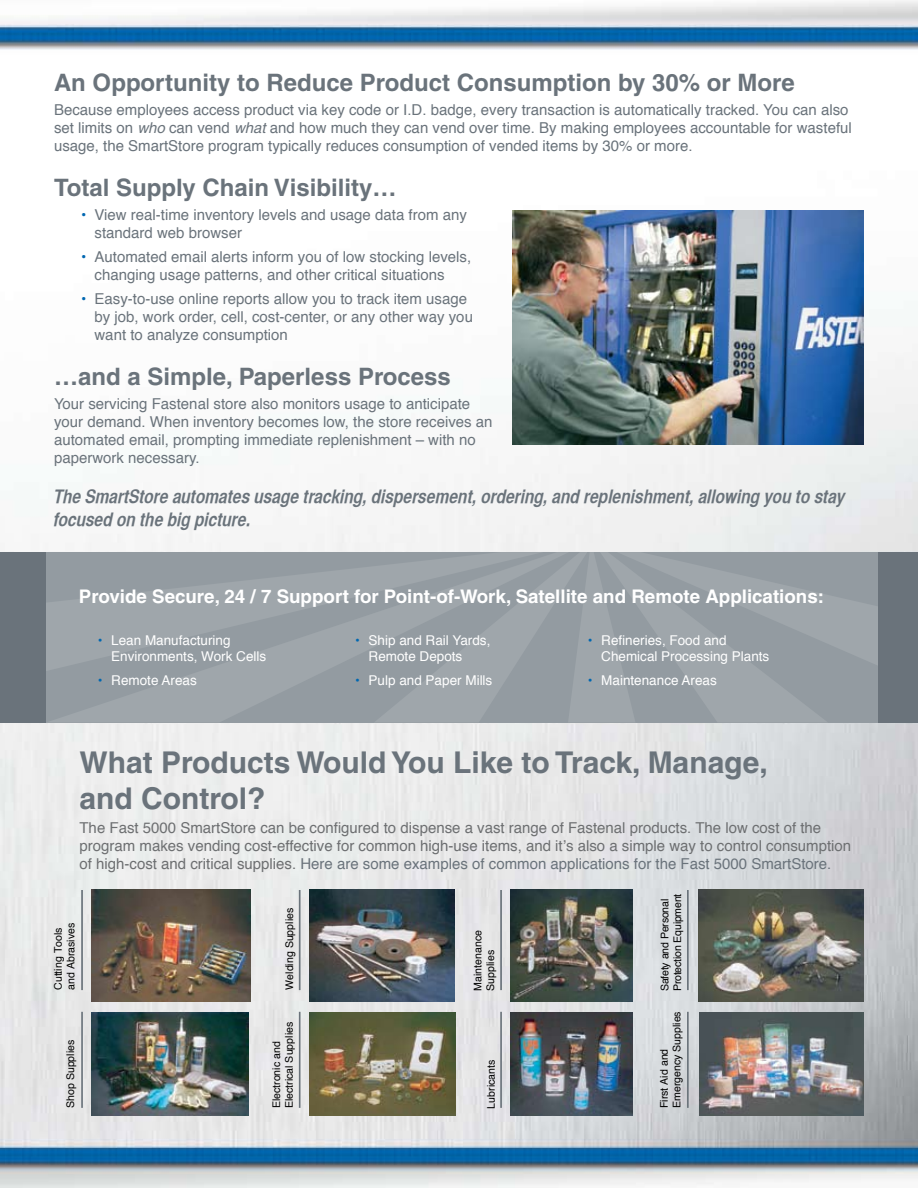
<style>
.page{position:relative;width:918px;height:1188px;background:#fff}
.page>*{position:absolute;margin:0;border:0;box-sizing:border-box;transform-origin:0 0}
.t1{font:700 30px/36px "Helvetica";color:#6a737b}
.t2{font:700 24px "Helvetica";color:#6a737b}
.t3{font:italic 18.75px/22.5px "Helvetica CY Bold";color:#6a737b}
.t4{font:700 18.75px "Helvetica";color:#fff}
.t5{font:15px/18px "Helvetica";color:#6a737b}
.t6{font:15px/18px "Helvetica";color:#6d6f71}
.t7{font:13.5px/16.2px "Helvetica";color:#fff}
.t8{font:10.5px/12.6px "Helvetica";color:#000}
.t9{font:10.5px/12.6px "Helvetica";letter-spacing:-.02em;color:#000}
.s1{font-style:italic}
.s2{color:#0067b1}
.s3{color:#6a737b}
</style>
<div class="page">
<img style="left:0;top:1px;width:918px;height:1187px">
<hr style="left:81px;top:890px;width:2px;height:100px;background:#6a737b">
<hr style="left:81px;top:1012px;width:2px;height:96px;background:#6a737b">
<hr style="left:299px;top:890px;width:2px;height:100px;background:#6a737b">
<hr style="left:299px;top:1012px;width:2px;height:96px;background:#6a737b">
<hr style="left:500px;top:890px;width:2px;height:100px;background:#6a737b">
<hr style="left:500px;top:1012px;width:2px;height:96px;background:#6a737b">
<hr style="left:687px;top:890px;width:2px;height:100px;background:#6a737b">
<hr style="left:687px;top:1012px;width:2px;height:96px;background:#6a737b">
<img style="left:92px;top:890px;width:158px;height:111px">
<img style="left:698px;top:890px;width:165px;height:111px">
<img style="left:511px;top:890px;width:121px;height:111px">
<img style="left:309px;top:890px;width:146px;height:111px">
<img style="left:309px;top:1012px;width:146px;height:103px">
<img style="left:699px;top:1012px;width:164px;height:103px">
<img style="left:510px;top:1012px;width:122px;height:103px">
<img style="left:91px;top:1012px;width:157px;height:103px">
<img style="left:512px;top:210px;width:352px;height:235px">
<svg style="left:46px;top:552px;width:832px;height:171px;background:#98a0a5"></svg>
<div style="left:0;top:552px;width:46px;height:171px;background:#6a737b"></div>
<div style="left:878px;top:552px;width:40px;height:171px;background:#6a737b"></div>
<h2 class="t2" style="left:54px;top:67px;width:742px">An Opportunity to Reduce Product Consumption by 30% or More</h2>
<p class="t5" style="left:54px;top:101px;width:799px">Because employees access product via key code or I.D. badge, every transaction is automatically tracked. You can also set limits on <span class="s1">who</span> can vend <span class="s1">what</span> and how much they can vend over time. By making employees accountable for wasteful usage, the SmartStore program typically reduces consumption of vended items by 30% or more.</p>
<h2 class="t2" style="left:54px;top:172px;width:344px">Total Supply Chain Visibility…</h2>
<p class="t5" style="left:94px;top:206px;width:374px;text-indent:-14px"><span class="s2">•</span> View real-time inventory levels and usage data from any standard web browser</p>
<p class="t5" style="left:94px;top:248px;width:378px;text-indent:-14px"><span class="s2">•</span> Automated email alerts inform you of low stocking levels, changing usage patterns, and other critical situations</p>
<p class="t5" style="left:94px;top:290px;width:380px;text-indent:-14px"><span class="s2">•</span> Easy-to-use online reports allow you to track item usage by job, work order, cell, cost-center, or any other way you want to analyze consumption</p>
<h2 class="t2" style="left:54px;top:361px;width:398px">…and a Simple, Paperless Process</h2>
<p class="t5" style="left:54px;top:395px;width:440px">Your servicing Fastenal store also monitors usage to anticipate your demand. When inventory becomes low, the store receives an automated email, prompting immediate replenishment – with no paperwork necessary.</p>
<p class="t3" style="left:54px;top:485px;width:793px">The SmartStore automates usage tracking, dispersement, ordering, and replenishment, allowing you to stay focused on the big picture.</p>
<p class="t4" style="left:79px;top:585px;width:747px">Provide Secure, 24 / 7 Support for Point-of-Work, Satellite and Remote Applications:</p>
<p class="t7" style="left:111px;top:633px;width:157px;text-indent:-14px"><span class="s2">•</span> Lean Manufacturing<br>Environments, Work Cells</p>
<p class="t7" style="left:98px;top:673px;width:101px"><span class="s2">•</span> Remote Areas</p>
<p class="t7" style="left:369px;top:633px;width:123px;text-indent:-14px"><span class="s2">•</span> Ship and Rail Yards,<br>Remote Depots</p>
<p class="t7" style="left:355px;top:673px;width:139px"><span class="s2">•</span> Pulp and Paper Mills</p>
<p class="t7" style="left:601px;top:633px;width:170px;text-indent:-14px"><span class="s2">•</span> Refineries, Food and<br>Chemical Processing Plants</p>
<p class="t7" style="left:588px;top:673px;width:131px"><span class="s2">•</span> Maintenance Areas</p>
<h1 class="t1" style="left:80px;top:744px;width:690px">What Products Would You Like to Track, Manage, and Control?</h1>
<p class="t6" style="left:80px;top:819px;width:773px">The Fast 5000 SmartStore can be configured to dispense a vast range of Fastenal products. The low cost of the program makes vending cost-effective for common high-use items, and it’s also a simple way to control consumption of high-cost and critical supplies. <span class="s3">Here are some examples of common applications for the Fast 5000 SmartStore.</span></p>
<p class="t8" style="left:52px;top:990px;width:69px;rotate:-90deg">Cutting Tools and Abrasives</p>
<p class="t8" style="left:65px;top:1108px;width:70px;rotate:-90deg">Shop Supplies</p>
<p class="t8" style="left:283px;top:990px;width:83px;rotate:-90deg">Welding Supplies</p>
<p class="t8" style="left:271px;top:1108px;width:88px;rotate:-90deg">Electronic and<br>Electrical Supplies</p>
<p class="t8" style="left:472px;top:991px;width:62px;rotate:-90deg">Maintenance<br>Supplies</p>
<p class="t8" style="left:485px;top:1109px;width:50px;rotate:-90deg">Lubricants</p>
<p class="t9" style="left:659px;top:991px;width:99px;rotate:-90deg">Safety and Personal<br>Protection Equipment</p>
<p class="t8" style="left:658px;top:1108px;width:99px;rotate:-90deg">First Aid and<br>Emergency Supplies</p>
</div>
